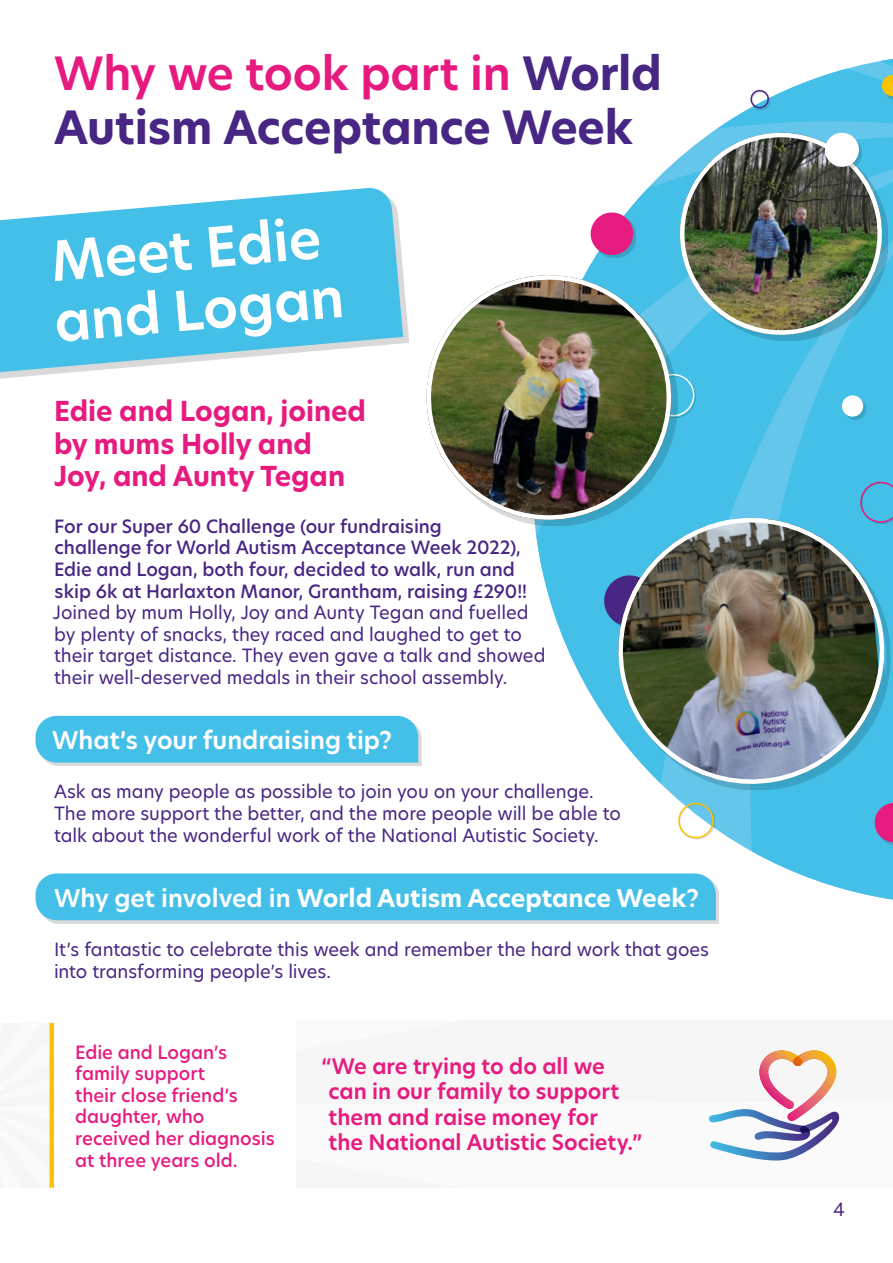
<style>
.page{position:relative;width:893px;height:1263px;background:#fff}
.page>*{position:absolute;margin:0;border:0;box-sizing:border-box;transform-origin:0 0}
.t1{font:600 54px/60.8px "TP Hero";color:#fff}
.t2{font:700 45px/54px "TP Hero";letter-spacing:-.005em;color:#482683}
.t3{font:700 27px/32.4px "TP Hero";color:#e71a80}
.t4{font:700 24px "TP Hero";color:#fff}
.t5{font:600 24px "TP Hero";color:#fff}
.t6{font:600 21px/25.2px "TP Hero";color:#e71a80}
.t7{font:18px/21.6px "TP Hero";letter-spacing:-.005em;color:#482683}
.t8{font:500 18px/21.6px "TP Hero";color:#482683}
.t9{font:500 18px/21.6px "TP Hero";color:#e71a80}
.s1{font-weight:600;color:#e71a80}
.s2{font-weight:600}
</style>
<div class="page">
<svg style="left:535px;top:59px;width:358px;height:840px"></svg>
<svg style="left:49px;top:1023px;width:1px;height:165px"></svg>
<div style="left:653px;top:375px;width:43px;height:43px;background:#000;opacity:.15"></div>
<svg style="left:677px;top:373px;width:18px;height:44px"></svg>
<div style="left:679px;top:804px;width:36px;height:35px;background:#000;opacity:.15"></div>
<svg style="left:678px;top:802px;width:36px;height:37px"></svg>
<svg style="left:602px;top:573px;width:6px;height:55px"></svg>
<div style="left:0;top:194px;width:409px;height:192px;background:#000;opacity:.15"></div>
<svg style="left:0;top:188px;width:403px;height:192px;fill:#44c0e8"></svg>
<div style="left:38px;top:719px;width:383px;height:47px;background:#000;opacity:.15"></div>
<div style="left:36px;top:716px;width:382px;height:46px;background:#44c0e8"></div>
<div style="left:38px;top:876px;width:681px;height:47px;background:#000;opacity:.15"></div>
<div style="left:36px;top:873px;width:680px;height:47px;background:#44c0e8"></div>
<img style="left:610px;top:510px;width:282px;height:282px">
<img style="left:426px;top:270px;width:250px;height:252px">
<img style="left:672px;top:133px;width:218px;height:210px">
<img style="left:674px;top:127px;width:214px;height:213px">
<div style="left:827px;top:136px;width:35px;height:34px;background:#000;opacity:.15"></div>
<svg style="left:823px;top:131px;width:37px;height:37px"></svg>
<div style="left:885px;top:78px;width:8px;height:21px;background:#000;opacity:.15"></div>
<svg style="left:881px;top:74px;width:12px;height:23px"></svg>
<div style="left:878px;top:805px;width:15px;height:40px;background:#000;opacity:.15"></div>
<svg style="left:872px;top:801px;width:21px;height:43px"></svg>
<div style="left:593px;top:215px;width:43px;height:43px;background:#000;opacity:.15"></div>
<svg style="left:589px;top:211px;width:46px;height:46px;background:#cd58a2"></svg>
<svg style="left:859px;top:481px;width:34px;height:43px"></svg>
<div style="left:845px;top:398px;width:21px;height:22px;background:#000;opacity:.15"></div>
<svg style="left:841px;top:394px;width:23px;height:23px"></svg>
<div style="left:752px;top:91px;width:18px;height:19px;background:#000;opacity:.15"></div>
<svg style="left:750px;top:90px;width:19px;height:19px"></svg>
<svg style="left:709px;top:1050px;width:130px;height:110px"></svg>
<hr style="left:50px;top:1023px;width:4px;height:165px;background:#fdc300">
<h2 class="t2" style="left:54px;top:47px;width:609px"><span class="s1">Why we took part in</span> World<br>Autism Acceptance Week</h2>
<h1 class="t1" style="left:46px;top:231px;width:292px;rotate:-5deg">Meet Edie and Logan</h1>
<h3 class="t3" style="left:54px;top:395px;width:314px">Edie and Logan, joined by mums Holly and<br>Joy, and Aunty Tegan</h3>
<p class="t8" style="left:54px;top:515px;width:475px">For our Super 60 Challenge (our fundraising challenge for World Autism Acceptance Week 2022), Edie and Logan, both four, decided to walk, run and skip 6k at Harlaxton Manor, Grantham, raising £290!!</p>
<p class="t7" style="left:53px;top:601px;width:494px">Joined by mum Holly, Joy and Aunty Tegan and fuelled by plenty of snacks, they raced and laughed to get to their target distance. They even gave a talk and showed their well-deserved medals in their school assembly.</p>
<h3 class="t5" style="left:52px;top:724px;width:341px">What’s your fundraising tip?</h3>
<p class="t7" style="left:54px;top:781px;width:568px">Ask as many people as possible to join you on your challenge.<br>The more support the better, and the more people will be able to talk about the wonderful work of the National Autistic Society.</p>
<h3 class="t4" style="left:54px;top:881px;width:646px"><span class="s2">Why get involved in</span> World Autism Acceptance Week<span class="s2">?</span></h3>
<p class="t7" style="left:54px;top:938px;width:656px">It’s fantastic to celebrate this week and remember the hard work that goes into transforming people’s lives.</p>
<p class="t9" style="left:75px;top:1041px;width:201px">Edie and Logan’s family support<br>their close friend’s daughter, who received her diagnosis at three years old.</p>
<p class="t6" style="left:328px;top:1054px;width:315px;text-indent:-7px">“We are trying to do all we can in our family to support them and raise money for<br>the National Autistic Society.”</p>
<p class="t7" style="left:833px;top:1198px;width:13px">4</p>
</div>
